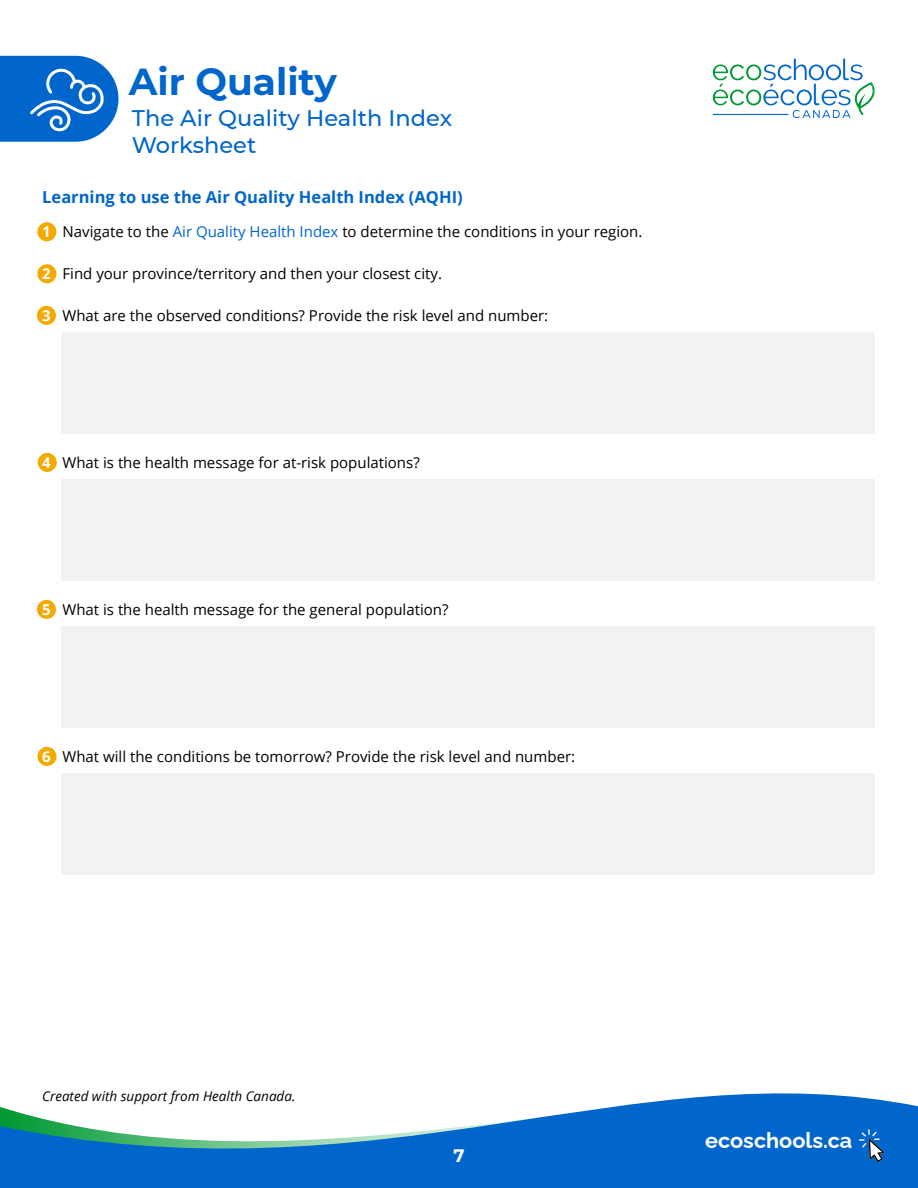
<style>
.page{position:relative;width:918px;height:1188px;background:#fff}
.page>*{position:absolute;margin:0;border:0;box-sizing:border-box;transform-origin:0 0}
.t1{font:700 37.5px "Montserrat";color:#06c}
.t2{font:500 22.5px/27px "Montserrat";color:#06c}
.t3{font:700 21.9px "Raleway";color:#fff}
.t4{font:700 18px "Montserrat";color:#fff}
.t5{font:700 16.5px "Open Sans";color:#06c}
.t6{font:15px "Open Sans";color:#000}
.t7{font:italic 13.5px "Open Sans";color:#000}
.s1{font-weight:700;color:#fff}
.s2{color:#06c}
</style>
<div class="page">
<div style="left:37px;top:747px;width:19px;height:19px;background:#f2a900;border-radius:50%"></div>
<div style="left:38px;top:453px;width:19px;height:19px;background:#f2a900;border-radius:50%"></div>
<div style="left:37px;top:600px;width:19px;height:19px;background:#f2a900;border-radius:50%"></div>
<svg style="left:0;top:56px;width:119px;height:269px"></svg>
<div style="left:61px;top:479px;width:814px;height:102px;background:#f1f2f2"></div>
<div style="left:37px;top:222px;width:19px;height:19px;background:#f2a900;border-radius:50%"></div>
<div style="left:61px;top:626px;width:814px;height:102px;background:#f1f2f2"></div>
<div style="left:61px;top:773px;width:814px;height:102px;background:#f1f2f2"></div>
<svg style="left:713px;top:59px;width:162px;height:59px"></svg>
<hr style="left:713px;top:114px;width:76px;height:1px;background:#06c">
<div style="left:61px;top:332px;width:814px;height:102px;background:#f1f2f2"></div>
<svg style="left:0;top:1093px;width:918px;height:95px;fill:#06c"></svg>
<svg style="left:859px;top:1129px;width:26px;height:33px"></svg>
<h1 class="t1" style="left:129px;top:55px;width:210px">Air Quality</h1>
<h2 class="t2" style="left:132px;top:104px;width:322px">The Air Quality Health Index<br>Worksheet</h2>
<p class="t5" style="left:42px;top:186px;width:422px">Learning to use the Air Quality Health Index (AQHI)</p>
<p class="t6" style="left:42px;top:221px;width:602px"><span class="s1">1</span> Navigate to the <span class="s2">Air Quality Health Index</span> to determine the conditions in your region.</p>
<p class="t6" style="left:42px;top:263px;width:401px"><span class="s1">2</span> Find your province/territory and then your closest city.</p>
<p class="t6" style="left:42px;top:305px;width:507px"><span class="s1">3</span> What are the observed conditions? Provide the risk level and number:</p>
<p class="t6" style="left:42px;top:452px;width:379px"><span class="s1">4</span> What is the health message for at-risk populations?</p>
<p class="t6" style="left:42px;top:599px;width:408px"><span class="s1">5</span> What is the health message for the general population?</p>
<p class="t6" style="left:42px;top:746px;width:534px"><span class="s1">6</span> What will the conditions be tomorrow? Provide the risk level and number:</p>
<p class="t7" style="left:42px;top:1087px;width:255px">Created with support from Health Canada.</p>
<p class="t4" style="left:453px;top:1142px;width:13px">7</p>
<h3 class="t3" style="left:705px;top:1123px;width:149px">ecoschools.ca</h3>
</div>
